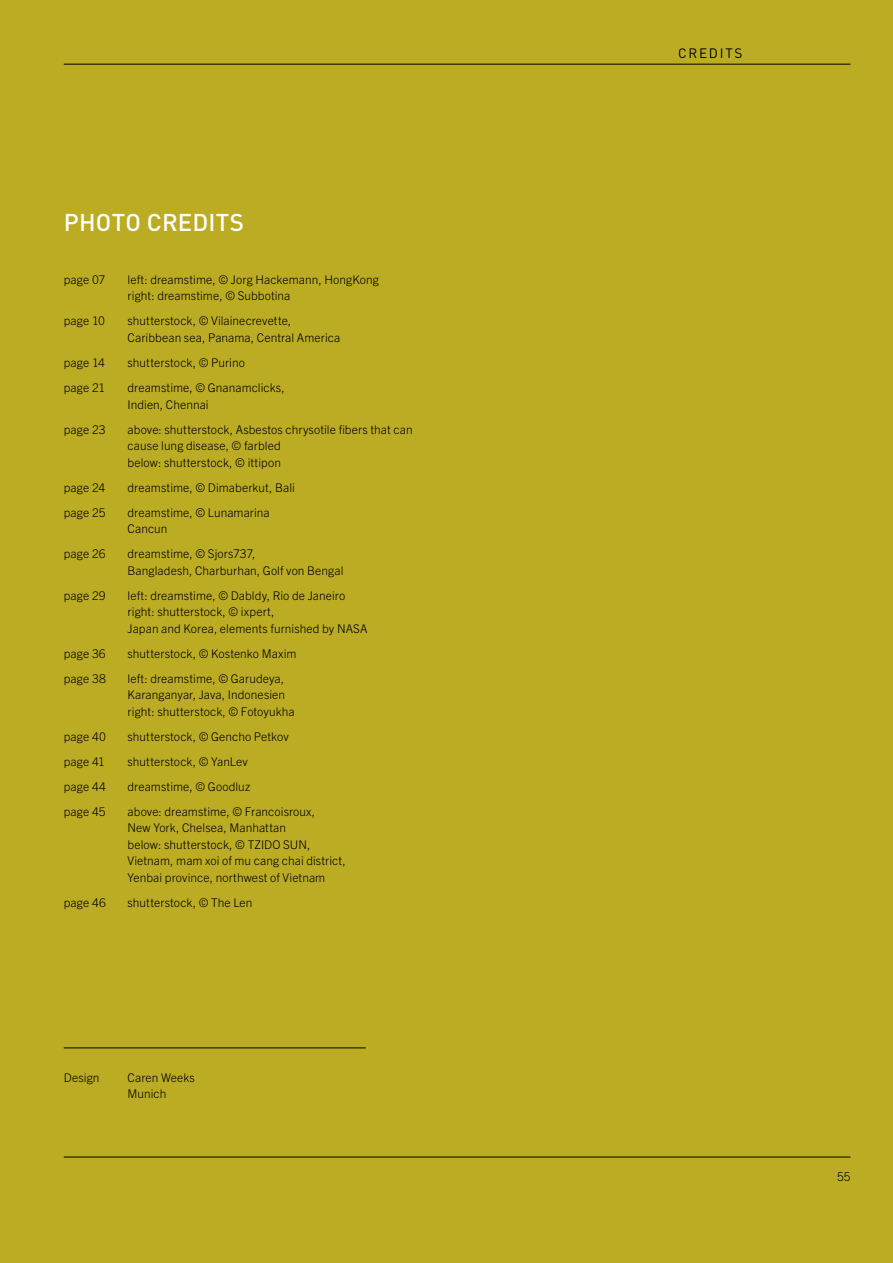
<style>
.page{position:relative;width:893px;height:1263px;background:#bcac24}
.page>*{position:absolute;margin:0;border:0;box-sizing:border-box;transform-origin:0 0}
.t1{font:500 24px "DIN Pro";letter-spacing:.01em;color:#fff}
.t2{font:13.5px "DIN Pro";letter-spacing:.13em;color:#000}
.t3{font:300 12px/16.5px "Trade Gothic Next LT Pro";letter-spacing:.005em;color:#000}
.t4{font:300 12px "Trade Gothic";color:#000}
</style>
<div class="page">
<hr style="left:64px;top:1157px;width:786px;height:1px;background:#000">
<hr style="left:64px;top:64px;width:786px;height:1px;background:#000">
<hr style="left:64px;top:1047px;width:302px;height:1px;background:#000">
<h1 class="t1" style="left:64px;top:203px;width:182px">PHOTO CREDITS</h1>
<p class="t3" style="left:64px;top:271px;width:43px">page 07</p>
<p class="t3" style="left:128px;top:271px;width:253px">left: dreamstime, © Jorg Hackemann, HongKong right: dreamstime, © Subbotina</p>
<p class="t3" style="left:64px;top:312px;width:43px">page 10</p>
<p class="t3" style="left:128px;top:312px;width:214px">shutterstock, © Vilainecrevette,<br>Caribbean sea, Panama, Central America</p>
<p class="t3" style="left:64px;top:354px;width:43px">page 14</p>
<p class="t3" style="left:128px;top:354px;width:119px">shutterstock, © Purino</p>
<p class="t3" style="left:64px;top:379px;width:43px">page 21</p>
<p class="t3" style="left:128px;top:379px;width:159px">dreamstime, © Gnanamclicks,<br>Indien, Chennai</p>
<p class="t3" style="left:64px;top:420px;width:43px">page 23</p>
<p class="t3" style="left:128px;top:420px;width:287px">above: shutterstock, Asbestos chrysotile fibers that can cause lung disease, © farbled<br>below: shutterstock, © ittipon</p>
<p class="t3" style="left:64px;top:478px;width:43px">page 24</p>
<p class="t3" style="left:128px;top:478px;width:169px">dreamstime, © Dimaberkut, Bali</p>
<p class="t3" style="left:64px;top:503px;width:43px">page 25</p>
<p class="t3" style="left:128px;top:503px;width:144px">dreamstime, © Lunamarina<br>Cancun</p>
<p class="t3" style="left:64px;top:545px;width:43px">page 26</p>
<p class="t3" style="left:128px;top:545px;width:217px">dreamstime, © Sjors737,<br>Bangladesh, Charburhan, Golf von Bengal</p>
<p class="t3" style="left:64px;top:586px;width:44px">page 29</p>
<p class="t3" style="left:128px;top:586px;width:241px">left: dreamstime, © Dabldy, Rio de Janeiro right: shutterstock, © ixpert,<br>Japan and Korea, elements furnished by NASA</p>
<p class="t3" style="left:64px;top:644px;width:44px">page 36</p>
<p class="t3" style="left:128px;top:644px;width:170px">shutterstock, © Kostenko Maxim</p>
<p class="t3" style="left:64px;top:669px;width:44px">page 38</p>
<p class="t3" style="left:128px;top:669px;width:169px">left: dreamstime, © Garudeya,<br>Karanganyar, Java, Indonesien right: shutterstock, © Fotoyukha</p>
<p class="t3" style="left:64px;top:727px;width:44px">page 40</p>
<p class="t3" style="left:128px;top:727px;width:163px">shutterstock, © Gencho Petkov</p>
<p class="t3" style="left:64px;top:752px;width:43px">page 41</p>
<p class="t3" style="left:128px;top:752px;width:122px">shutterstock, © YanLev</p>
<p class="t3" style="left:64px;top:777px;width:44px">page 44</p>
<p class="t3" style="left:128px;top:777px;width:124px">dreamstime, © Goodluz</p>
<p class="t3" style="left:64px;top:802px;width:43px">page 45</p>
<p class="t3" style="left:128px;top:802px;width:220px">above: dreamstime, © Francoisroux,<br>New York, Chelsea, Manhattan<br>below: shutterstock, © TZIDO SUN, Vietnam, mam xoi of mu cang chai district, Yenbai province, northwest of Vietnam</p>
<p class="t3" style="left:64px;top:893px;width:44px">page 46</p>
<p class="t3" style="left:128px;top:893px;width:126px">shutterstock, © The Len</p>
<p class="t3" style="left:64px;top:1068px;width:37px">Design</p>
<p class="t3" style="left:128px;top:1068px;width:69px">Caren Weeks<br>Munich</p>
<p class="t2" style="left:678px;top:42px;width:66px">CREDITS</p>
<p class="t4" style="left:837px;top:1169px;width:15px">55</p>
</div>
